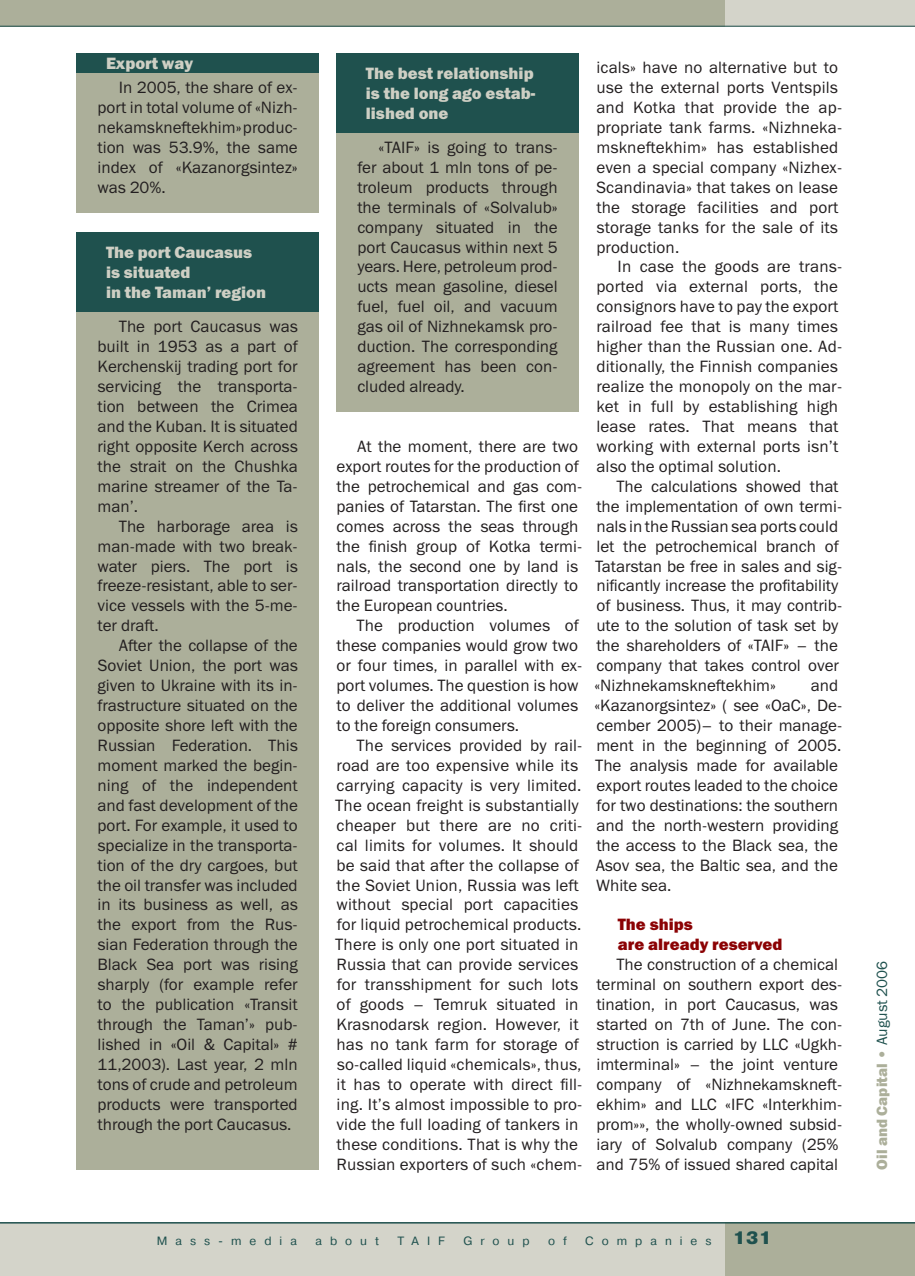
<style>
.page{position:relative;width:915px;height:1276px;background:#fff}
.page>*{position:absolute;margin:0;border:0;box-sizing:border-box;transform-origin:0 0}
.t1{font:16.5px/20px "Franklin Gothic Book ITC";color:#231f20}
.t2{font:16.5px/19.8px "Franklin Gothic Heavy ITC";color:#cecfc4}
.t3{font:16.5px/20px "Franklin Gothic Heavy ITC";color:#8b0204}
.t4{font:15px "Franklin Gothic Heavy ITC";color:#acaf9a}
.t5{font:12px "Pragmatica";letter-spacing:.665em;color:#1f514e}
.s1{font-weight:900;font-size:18px}
.s2{font-family:"Franklin Gothic Book ITC";color:#1f514e}
</style>
<div class="page">
<div style="left:0;top:0;width:914px;height:27px;background:#d4d4ca"></div>
<div style="left:0;top:1222px;width:914px;height:54px;background:#acaf9a"></div>
<div style="left:0;top:1222px;width:724px;height:54px;background:#d4d4ca"></div>
<div style="left:0;top:0;width:724px;height:27px;background:#acaf9a"></div>
<hr style="left:0;top:1222px;width:914px;height:1px;background:#1f514e">
<hr style="left:0;top:26px;width:914px;height:1px;background:#1f514e">
<div style="left:76px;top:73px;width:243px;height:140px;background:#acaf9a"></div>
<div style="left:76px;top:312px;width:243px;height:857px;background:#acaf9a"></div>
<div style="left:336px;top:133px;width:242px;height:279px;background:#acaf9a"></div>
<div style="left:76px;top:53px;width:243px;height:20px;background:#1f514e"></div>
<div style="left:76px;top:233px;width:243px;height:79px;background:#1f514e"></div>
<div style="left:336px;top:53px;width:242px;height:80px;background:#1f514e"></div>
<p class="t2" style="left:106px;top:55px;width:88px">Export way</p>
<p class="t1" style="left:97px;top:79px;width:202px;text-align:justify;text-indent:21px">In 2005, the share of ex&shy;port in total volume of «Nizh&shy;nekamskneftekhim» produc&shy;tion was 53.9%, the same index of «Kazanorgsintez» was 20%.</p>
<p class="t2" style="left:106px;top:244px;width:161px">The port Caucasus is situated<br>in the Taman’ region</p>
<p class="t1" style="left:97px;top:318px;width:202px;text-align:justify;text-indent:21px">The port Caucasus was built in 1953 as a part of Kerchenskĳ trading port for servicing the transporta&shy;tion between the Crimea and the Kuban. It is situated right opposite Kerch across the strait on the Chushka marine streamer of the Ta&shy;man’.</p>
<p class="t1" style="left:97px;top:518px;width:202px;text-align:justify;text-indent:21px">The harborage area is man-made with two break&shy;water piers. The port is freeze-resistant, able to ser&shy;vice vessels with the 5-me&shy;ter draft.</p>
<p class="t1" style="left:97px;top:637px;width:202px;text-align:justify;text-indent:21px">After the collapse of the Soviet Union, the port was given to Ukraine with its in&shy;frastructure situated on the opposite shore left with the Russian Federation. This moment marked the begin&shy;ning of the independent and fast development of the port. For example, it used to specialize in the transporta&shy;tion of the dry cargoes, but the oil transfer was included in its business as well, as the export from the Rus&shy;sian Federation through the Black Sea port was rising sharply (for example refer to the publication «Transit through the Taman’» pub&shy;lished in «Oil &amp; Capital» # 11,2003). Last year, 2 mln tons of crude and petroleum products were transported through the port Caucasus.</p>
<p class="t2" style="left:366px;top:65px;width:171px;text-align:justify">The best relationship is the long ago estab&shy;lished one</p>
<p class="t1" style="left:357px;top:139px;width:202px;text-align:justify;text-indent:21px">«TAIF» is going to trans&shy;fer about 1 mln tons of pe&shy;troleum products through the terminals of «Solvalub» company situated in the port Caucasus within next 5 years. Here, petroleum prod&shy;ucts mean gasoline, diesel fuel, fuel oil, and vacuum gas oil of Nizhnekamsk pro&shy;duction. The corresponding agreement has been con&shy;cluded already.</p>
<p class="t1" style="left:336px;top:438px;width:247px;text-indent:21px">At the moment, there are two export routes for the production of the petrochemical and gas com&shy;panies of Tatarstan. The first one comes across the seas through the finish group of Kotka termi&shy;nals, the second one by land is railroad transportation directly to the European countries.</p>
<p class="t1" style="left:336px;top:617px;width:247px;text-indent:20px">The production volumes of these companies would grow two or four times, in parallel with ex&shy;port volumes. The question is how to deliver the additional volumes to the foreign consumers.</p>
<p class="t1" style="left:335px;top:737px;width:248px;text-indent:21px">The services provided by rail&shy;road are too expensive while its carrying capacity is very limited.<br>The ocean freight is substantially cheaper but there are no criti&shy;cal limits for volumes. It should be said that after the collapse of the Soviet Union, Russia was left without special port capacities for liquid petrochemical products.<br>There is only one port situated in Russia that can provide services for transshipment for such lots of goods – Temruk situated in Krasnodarsk region. However, it has no tank farm for storage of so-called liquid «chemicals», thus, it has to operate with direct fill&shy;ing. It’s almost impossible to pro&shy;vide the full loading of tankers in these conditions. That is why the Russian exporters of such «chem-</p>
<p class="t1" style="left:596px;top:59px;width:247px">icals» have no alternative but to use the external ports Ventspils and Kotka that provide the ap&shy;propriate tank farms. «Nizhneka&shy;mskneftekhim» has established even a special company «Nizhex-<br>Scandinavia» that takes on lease the storage facilities and port storage tanks for the sale of its production.</p>
<p class="t1" style="left:596px;top:259px;width:247px;text-indent:21px">In case the goods are trans&shy;ported via external ports, the consignors have to pay the export railroad fee that is many times higher than the Russian one. Ad&shy;ditionally, the Finnish companies realize the monopoly on the mar&shy;ket in full by establishing high lease rates. That means that working with external ports isn’t also the optimal solution.</p>
<p class="t1" style="left:594px;top:478px;width:249px;text-indent:22px">The calculations showed that the implementation of own termi&shy;nals in the Russian sea ports could let the petrochemical branch of<br>Tatarstan be free in sales and sig&shy;nificantly increase the profitability of business. Thus, it may contrib&shy;ute to the solution of task set by the shareholders of «TAIF» – the company that takes control over «Nizhnekamskneftekhim»</p>
<p class="t1" style="left:594px;top:677px;width:249px;text-indent:216px">and «Kazanorgsintez» ( see «OaC», De&shy;cember 2005)– to their manage&shy;ment in the beginning of 2005.<br>The analysis made for available export routes leaded to the choice for two destinations: the southern and the north-western providing the access to the Black sea, the<br>Asov sea, the Baltic sea, and the<br>White sea.</p>
<p class="t3" style="left:617px;top:916px;width:166px">The ships<br>are already reserved</p>
<p class="t1" style="left:596px;top:956px;width:247px;text-indent:20px">The construction of a chemical terminal on southern export des&shy;tination, in port Caucasus, was started on 7th of June. The con&shy;struction is carried by LLC «Ugkh&shy;imterminal» – the joint venture company of «Nizhnekamskneft&shy;ekhim» and LLC «IFC «Interkhim&shy;prom»», the wholly-owned subsid&shy;iary of Solvalub company (25% and 75% of issued shared capital</p>
<p class="t5" style="left:157px;top:1236px;width:142px">Mass-media</p>
<p class="t5" style="left:315px;top:1236px;width:65px">about</p>
<p class="t5" style="left:397px;top:1236px;width:49px">TAIF</p>
<p class="t5" style="left:463px;top:1236px;width:68px">Group</p>
<p class="t5" style="left:548px;top:1236px;width:20px">o f</p>
<p class="t5" style="left:585px;top:1236px;width:188px">Companies <span class="s1">131</span></p>
<p class="t4" style="left:876px;top:1169px;width:210px;rotate:-90deg">Oil and Capital • <span class="s2">August 2006</span></p>
</div>
